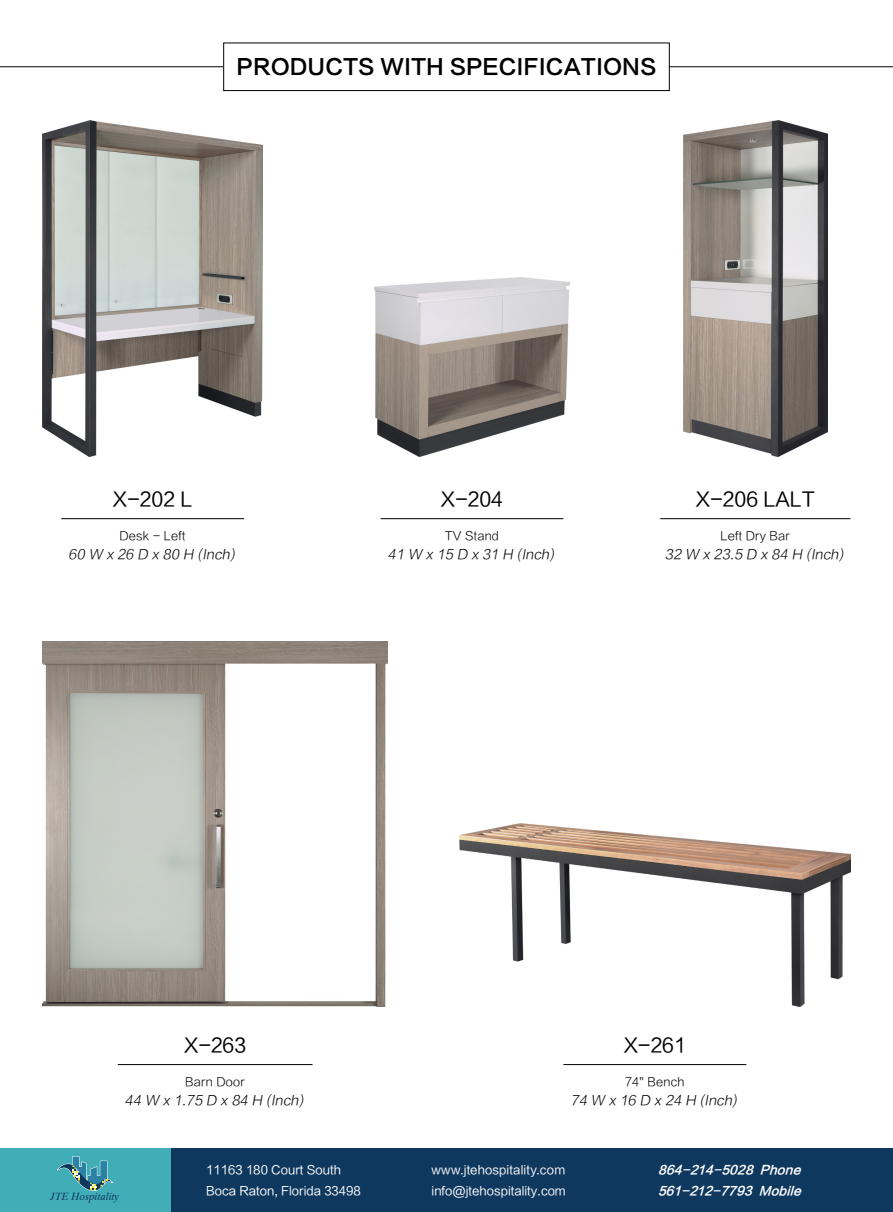
<style>
.page{position:relative;width:893px;height:1212px;background:#fff}
.page>*{position:absolute;margin:0;border:0;box-sizing:border-box;transform-origin:0 0}
.t1{font:21px "FZLTZHK GBK1 0";color:#000}
.t2{font:19.5px "FZLTHK GBK1 0";color:#000}
.t3{font:italic 13.5px "FZLTXHK";color:#000}
.t4{font:12px/21px "FZLTHK GBK1 0";color:#fff}
.t5{font:12px "FZLTXHK";color:#000}
.t6{font:italic 12px/21px "FZLTCHK GBK1 0";color:#fff}
.t7{font:italic 10.5px "Dutch 801 BT";letter-spacing:.01em;color:#0f385e}
</style>
<div class="page">
<img style="left:43px;top:120px;width:220px;height:337px">
<img style="left:683px;top:120px;width:144px;height:337px">
<img style="left:43px;top:641px;width:345px;height:366px">
<img style="left:459px;top:824px;width:391px;height:183px">
<img style="left:375px;top:277px;width:194px;height:180px">
<hr style="left:61px;top:518px;width:183px;height:1px;background:#000">
<hr style="left:118px;top:1064px;width:194px;height:1px;background:#000">
<hr style="left:563px;top:1064px;width:183px;height:1px;background:#000">
<hr style="left:660px;top:518px;width:190px;height:1px;background:#000">
<hr style="left:381px;top:518px;width:182px;height:1px;background:#000">
<hr style="left:0;top:66px;width:893px;height:1px;background:#000">
<div style="left:224px;top:43px;width:445px;height:48px;background:#fff"></div>
<div style="left:223px;top:43px;width:447px;height:48px;border:1px solid #000"></div>
<div style="left:0;top:1148px;width:893px;height:64px;background:#0f385e"></div>
<div style="left:0;top:1148px;width:170px;height:64px;background:#41adb6"></div>
<svg style="left:57px;top:1156px;width:56px;height:35px"></svg>
<h1 class="t1" style="left:237px;top:56px;width:421px">PRODUCTS WITH SPECIFICATIONS</h1>
<h2 class="t2" style="left:113px;top:488px;width:81px">X-202 L</h2>
<p class="t5" style="left:119px;top:529px;width:68px">Desk - Left</p>
<p class="t3" style="left:69px;top:547px;width:170px">60 W x 26 D x 80 H (Inch)</p>
<h2 class="t2" style="left:441px;top:488px;width:64px">X-204</h2>
<p class="t5" style="left:445px;top:529px;width:56px">TV Stand</p>
<p class="t3" style="left:388px;top:547px;width:170px">41 W x 15 D x 31 H (Inch)</p>
<h2 class="t2" style="left:696px;top:488px;width:120px">X-206 LALT</h2>
<p class="t5" style="left:720px;top:529px;width:71px">Left Dry Bar</p>
<p class="t3" style="left:665px;top:547px;width:182px">32 W x 23.5 D x 84 H (Inch)</p>
<h2 class="t2" style="left:184px;top:1034px;width:64px">X-263</h2>
<p class="t5" style="left:185px;top:1075px;width:61px">Barn Door</p>
<p class="t3" style="left:125px;top:1093px;width:183px">44 W x 1.75 D x 84 H (Inch)</p>
<p class="t7" style="left:51px;top:1190px;width:70px">JTE Hospitality</p>
<p class="t4" style="left:206px;top:1159px;width:156px">11163 180 Court South<br>Boca Raton, Florida 33498</p>
<h2 class="t2" style="left:624px;top:1034px;width:64px">X-261</h2>
<p class="t5" style="left:625px;top:1075px;width:61px">74" Bench</p>
<p class="t3" style="left:571px;top:1093px;width:170px">74 W x 16 D x 24 H (Inch)</p>
<p class="t4" style="left:432px;top:1159px;width:136px">www.jtehospitality.com info@jtehospitality.com</p>
<p class="t6" style="left:658px;top:1159px;width:148px">864-214-5028 Phone<br>561-212-7793 Mobile</p>
</div>
